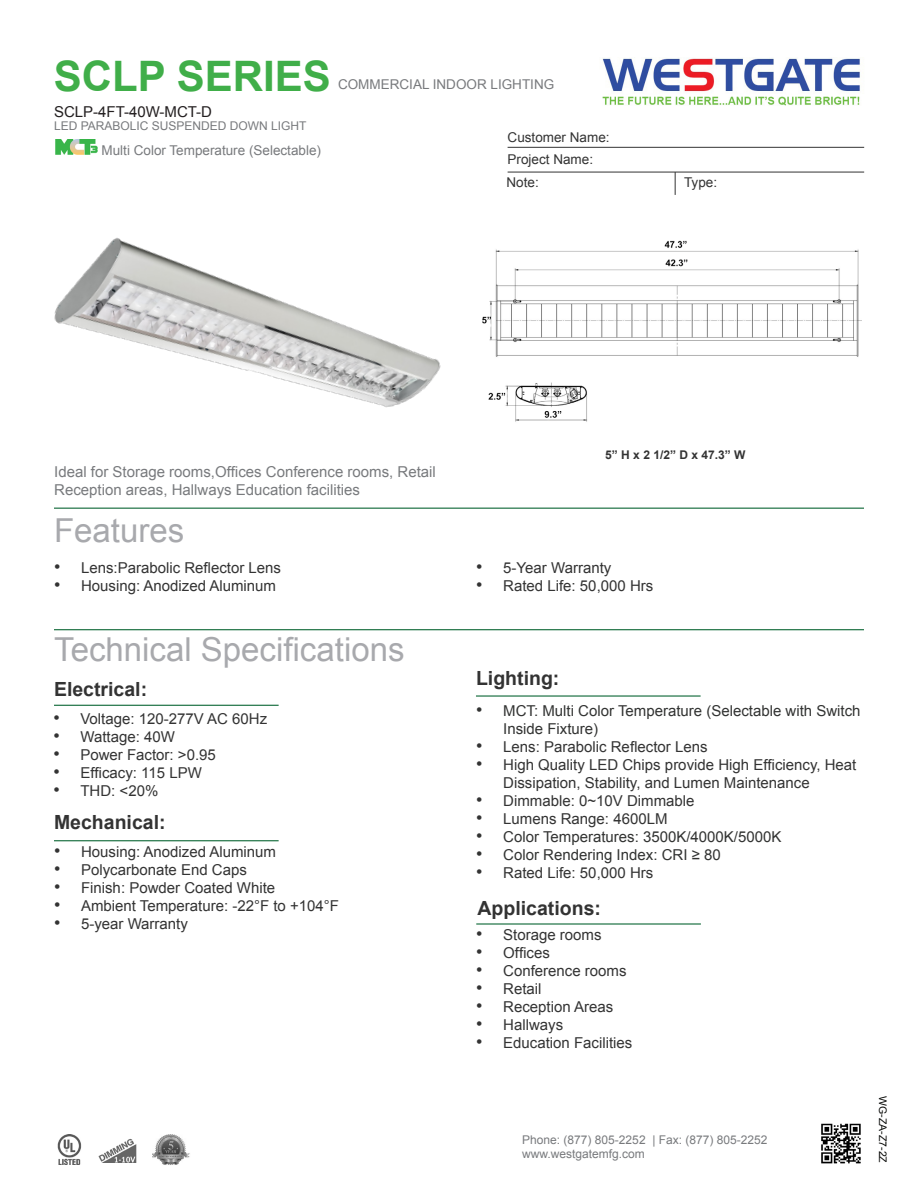
<style>
.page{position:relative;width:918px;height:1188px;background:#fff}
.page>*{position:absolute;margin:0;border:0;box-sizing:border-box;transform-origin:0 0}
.t1{font:700 42px "Arial";color:#40ae49}
.t2{font:33px "Arial";color:#a8a9ad}
.t3{font:700 19.5px "Arial";color:#333}
.t4{font:15px/18px "Arial";color:#333}
.t5{font:15px/18px "Arial";color:#323332}
.t6{font:15px "Arial";color:#787a7d}
.t7{font:15px "Arial";color:#231f20}
.t8{font:13.5px "Arial";color:#787a7d}
.t9{font:13.5px "Arial";color:#333}
.t10{font:12px "Arial";color:#787a7d}
.t11{font:700 12px "Arial";color:#333}
.t12{font:10.5px "Arial";color:#040503}
.s1{font-size:18px}
</style>
<div class="page">
<img style="left:483px;top:240px;width:379px;height:182px">
<hr style="left:54px;top:508px;width:810px;height:1px;background:#0d6736">
<hr style="left:508px;top:147px;width:356px;height:1px;background:#333">
<svg style="left:675px;top:173px;width:1px;height:22px"></svg>
<hr style="left:508px;top:172px;width:356px;height:1px;background:#333">
<hr style="left:54px;top:629px;width:810px;height:1px;background:#0d6736">
<hr style="left:54px;top:705px;width:225px;height:1px;background:#0d6736">
<hr style="left:476px;top:695px;width:225px;height:2px;background:#0d6736">
<hr style="left:54px;top:840px;width:225px;height:1px;background:#0d6736">
<img style="left:602px;top:58px;width:258px;height:48px">
<hr style="left:476px;top:923px;width:225px;height:2px;background:#0d6736">
<img style="left:821px;top:1123px;width:40px;height:41px">
<img style="left:99px;top:1138px;width:37px;height:25px">
<img style="left:57px;top:1135px;width:25px;height:30px">
<img style="left:152px;top:1134px;width:38px;height:31px">
<img style="left:54px;top:238px;width:387px;height:170px">
<img style="left:55px;top:139px;width:43px;height:16px">
<p class="t1" style="left:54px;top:48px;width:278px">SCLP SERIES</p>
<p class="t7" style="left:54px;top:102px;width:160px">SCLP-4FT-40W-MCT-D</p>
<p class="t10" style="left:54px;top:118px;width:254px">LED PARABOLIC SUSPENDED DOWN LIGHT</p>
<p class="t8" style="left:102px;top:141px;width:221px">Multi Color Temperature (Selectable)</p>
<p class="t8" style="left:338px;top:75px;width:218px">COMMERCIAL INDOOR LIGHTING</p>
<p class="t9" style="left:508px;top:128px;width:104px">Customer Name:</p>
<p class="t9" style="left:508px;top:150px;width:87px">Project Name:</p>
<p class="t9" style="left:507px;top:173px;width:34px">Note:</p>
<p class="t9" style="left:684px;top:173px;width:35px">Type:</p>
<p class="t6" style="left:54px;top:462px;width:383px">Ideal for Storage rooms,Offices Conference rooms, Retail</p>
<p class="t6" style="left:54px;top:480px;width:307px">Reception areas, Hallways Education facilities</p>
<p class="t2" style="left:54px;top:509px;width:132px">Features</p>
<p class="t4" style="left:54px;top:558px;width:229px"><span class="s1">•</span> Lens:Parabolic Reflector Lens</p>
<p class="t4" style="left:54px;top:576px;width:224px"><span class="s1">•</span> Housing: Anodized Aluminum</p>
<p class="t2" style="left:54px;top:627px;width:352px">Technical Specifications</p>
<p class="t3" style="left:54px;top:676px;width:95px">Electrical:</p>
<p class="t4" style="left:53px;top:710px;width:215px"><span class="s1">•</span> Voltage: 120-277V AC 60Hz</p>
<p class="t4" style="left:53px;top:728px;width:123px"><span class="s1">•</span> Wattage: 40W</p>
<p class="t4" style="left:53px;top:746px;width:164px"><span class="s1">•</span> Power Factor: &gt;0.95</p>
<p class="t4" style="left:53px;top:764px;width:150px"><span class="s1">•</span> Efficacy: 115 LPW</p>
<p class="t4" style="left:53px;top:782px;width:106px"><span class="s1">•</span> THD: &lt;20%</p>
<p class="t3" style="left:54px;top:809px;width:113px">Mechanical:</p>
<p class="t4" style="left:54px;top:843px;width:224px"><span class="s1">•</span> Housing: Anodized Aluminum</p>
<p class="t4" style="left:54px;top:861px;width:194px"><span class="s1">•</span> Polycarbonate End Caps</p>
<p class="t4" style="left:54px;top:879px;width:223px"><span class="s1">•</span> Finish: Powder Coated White</p>
<p class="t4" style="left:54px;top:897px;width:287px"><span class="s1">•</span> Ambient Temperature: -22°F to +104°F</p>
<p class="t4" style="left:54px;top:915px;width:135px"><span class="s1">•</span> 5-year Warranty</p>
<p class="t11" style="left:605px;top:446px;width:142px">5” H x 2 1/2” D x 47.3” W</p>
<p class="t4" style="left:476px;top:558px;width:137px"><span class="s1">•</span> 5-Year Warranty</p>
<p class="t4" style="left:476px;top:576px;width:179px"><span class="s1">•</span> Rated Life: 50,000 Hrs</p>
<p class="t3" style="left:476px;top:666px;width:85px">Lighting:</p>
<p class="t5" style="left:503px;top:702px;width:359px;text-indent:-27px"><span class="s1">•</span> MCT: Multi Color Temperature (Selectable with Switch<br>Inside Fixture)</p>
<p class="t4" style="left:476px;top:738px;width:233px"><span class="s1">•</span> Lens: Parabolic Reflector Lens</p>
<p class="t4" style="left:503px;top:756px;width:355px;text-indent:-27px"><span class="s1">•</span> High Quality LED Chips provide High Efficiency, Heat<br>Dissipation, Stability, and Lumen Maintenance</p>
<p class="t4" style="left:476px;top:792px;width:220px"><span class="s1">•</span> Dimmable: 0~10V Dimmable</p>
<p class="t4" style="left:476px;top:810px;width:193px"><span class="s1">•</span> Lumens Range: 4600LM</p>
<p class="t5" style="left:476px;top:828px;width:307px"><span class="s1">•</span> Color Temperatures: 3500K/4000K/5000K</p>
<p class="t5" style="left:476px;top:846px;width:246px"><span class="s1">•</span> Color Rendering Index: CRI ≥ 80</p>
<p class="t4" style="left:476px;top:864px;width:179px"><span class="s1">•</span> Rated Life: 50,000 Hrs</p>
<p class="t3" style="left:478px;top:895px;width:125px">Applications:</p>
<p class="t4" style="left:476px;top:926px;width:127px"><span class="s1">•</span> Storage rooms</p>
<p class="t4" style="left:476px;top:944px;width:75px"><span class="s1">•</span> Offices</p>
<p class="t4" style="left:476px;top:962px;width:152px"><span class="s1">•</span> Conference rooms</p>
<p class="t4" style="left:476px;top:980px;width:67px"><span class="s1">•</span> Retail</p>
<p class="t4" style="left:476px;top:998px;width:139px"><span class="s1">•</span> Reception Areas</p>
<p class="t4" style="left:476px;top:1016px;width:88px"><span class="s1">•</span> Hallways</p>
<p class="t4" style="left:476px;top:1034px;width:158px"><span class="s1">•</span> Education Facilities</p>
<p class="t10" style="left:522px;top:1132px;width:247px">Phone: (877) 805-2252 | Fax: (877) 805-2252</p>
<p class="t10" style="left:522px;top:1146px;width:124px">www.westgatemfg.com</p>
<p class="t12" style="left:890px;top:1096px;width:68px;rotate:90deg">WG-ZA-Z7-2Z</p>
</div>
